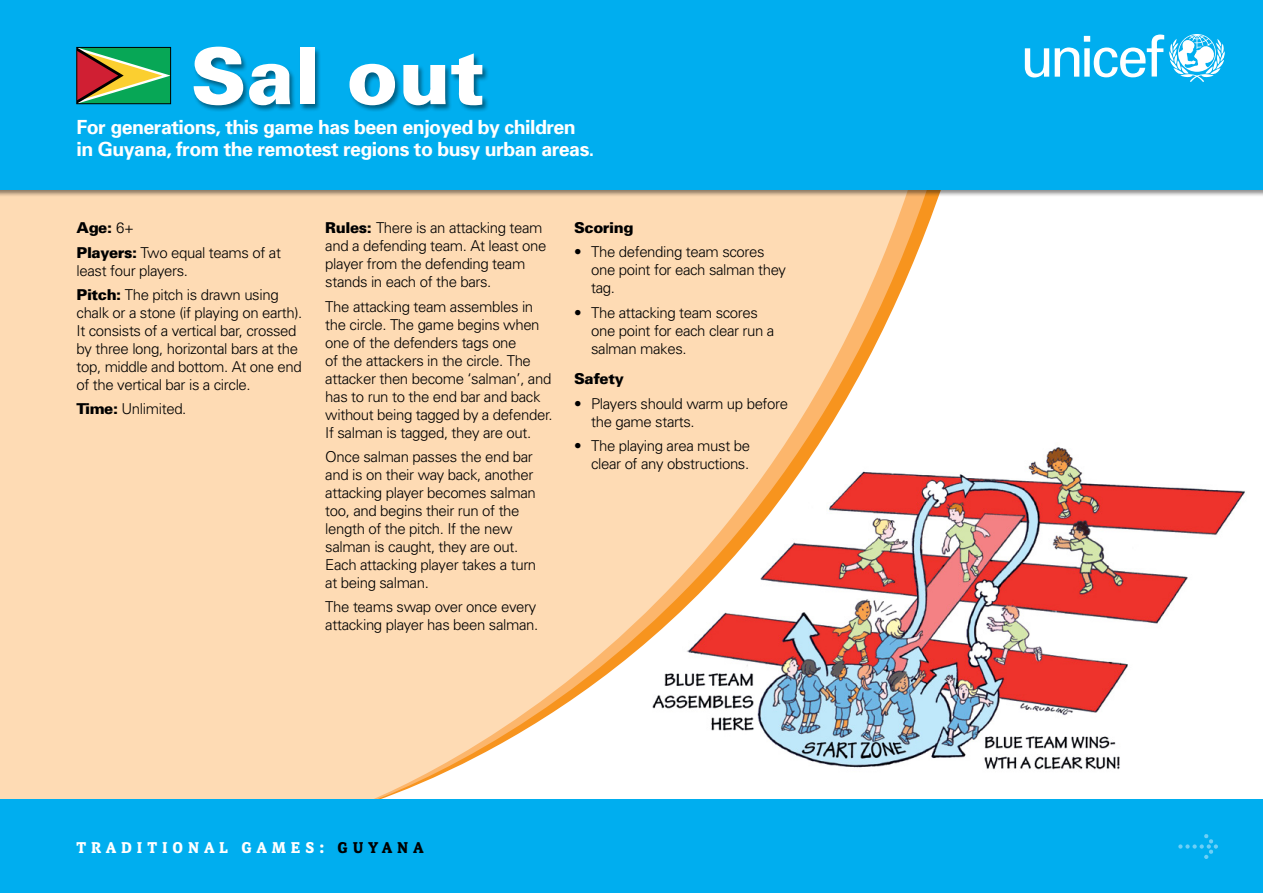
<style>
.page{position:relative;width:1263px;height:893px;background:#fff}
.page>*{position:absolute;margin:0;border:0;box-sizing:border-box;transform-origin:0 0}
.Main_Headline{font:900 78px "Univers";color:#fff}
.Description{font:700 19.5px/22.5px "Univers";letter-spacing:-.025em;color:#fff}
.Description-2{font:700 16.5px "Directa Serif";letter-spacing:.3em;color:#fff}
.t1{font:300 15px/18px "Univers";letter-spacing:-.025em;color:#000}
.t2{font:900 15px "Univers";letter-spacing:-.025em;color:#000}
.s1{font-weight:300}
.s2{font-weight:900}
.s3{color:#000}
</style>
<div class="page">
<img style="left:994px;top:447px;width:251px;height:323px">
<img style="left:958px;top:474px;width:19px;height:284px">
<svg style="left:366px;top:197px;width:592px;height:602px;fill:#fedbb4"></svg>
<div style="left:0;top:0;width:366px;height:851px;background:#fedbb4"></div>
<div style="left:0;top:0;width:1263px;height:197px;background:#000;opacity:.45"></div>
<div style="left:0;top:0;width:1263px;height:190px;background:#00aeef"></div>
<div style="left:0;top:799px;width:1263px;height:94px;background:#00aeef"></div>
<svg style="left:1178px;top:834px;width:40px;height:25px"></svg>
<svg style="left:1025px;top:48px;width:24px;height:29px"></svg>
<svg style="left:1055px;top:34px;width:170px;height:48px"></svg>
<div style="left:192px;top:47px;width:297px;height:65px;background:#000;opacity:.45"></div>
<svg style="left:79px;top:49px;width:90px;height:53px;background:#719251"></svg>
<div style="left:77px;top:47px;width:94px;height:57px;border:1px solid #000"></div>
<p class="Main_Headline" style="left:190px;top:28px;width:296px">Sal out</p>
<p class="Description" style="left:77px;top:115px;width:519px">For generations, this game has been enjoyed by children in Guyana, from the remotest regions to busy urban areas.</p>
<p class="t2" style="left:77px;top:219px;width:59px">Age: <span class="s1">6+</span></p>
<p class="t1" style="left:77px;top:243px;width:206px"><span class="s2">Players:</span> Two equal teams of at least four players.</p>
<p class="t1" style="left:77px;top:285px;width:227px"><span class="s2">Pitch:</span> The pitch is drawn using chalk or a stone (if playing on earth).<br>It consists of a vertical bar, crossed by three long, horizontal bars at the top, middle and bottom. At one end of the vertical bar is a circle.</p>
<p class="t1" style="left:77px;top:400px;width:111px"><span class="s2">Time:</span> Unlimited.</p>
<p class="t1" style="left:325px;top:218px;width:223px"><span class="s2">Rules:</span> There is an attacking team and a defending team. At least one player from the defending team stands in each of the bars.</p>
<p class="t1" style="left:325px;top:297px;width:229px">The attacking team assembles in the circle. The game begins when one of the defenders tags one<br>of the attackers in the circle. The attacker then become ‘salman’, and has to run to the end bar and back without being tagged by a defender.<br>If salman is tagged, they are out.</p>
<p class="t1" style="left:325px;top:447px;width:212px">Once salman passes the end bar and is on their way back, another attacking player becomes salman too, and begins their run of the length of the pitch. If the new salman is caught, they are out.<br>Each attacking player takes a turn at being salman.</p>
<p class="t1" style="left:325px;top:598px;width:215px">The teams swap over once every attacking player has been salman.</p>
<p class="t2" style="left:574px;top:218px;width:61px">Scoring</p>
<p class="t1" style="left:591px;top:243px;width:197px;text-indent:-17px">• The defending team scores one point for each salman they tag.</p>
<p class="t1" style="left:591px;top:303px;width:185px;text-indent:-17px">• The attacking team scores one point for each clear run a salman makes.</p>
<p class="t2" style="left:574px;top:370px;width:51px">Safety</p>
<p class="t1" style="left:591px;top:394px;width:199px;text-indent:-17px">• Players should warm up before the game starts.</p>
<p class="t1" style="left:574px;top:436px;width:177px;text-align:right">• The playing area must be clear of any obstructions.</p>
<p class="Description-2" style="left:77px;top:837px;width:348px">TRADITIONAL GAMES: <span class="s3">GUYANA</span></p>
</div>
